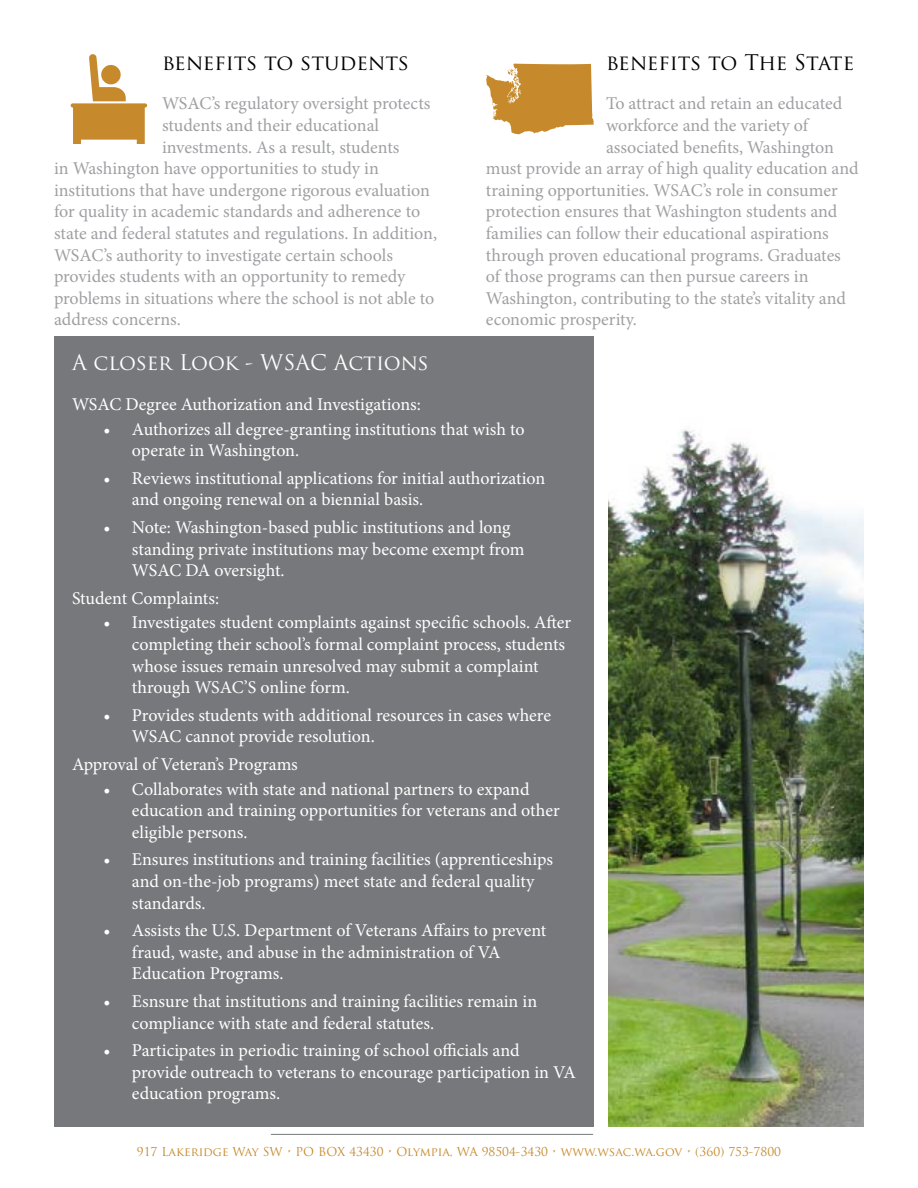
<style>
.page{position:relative;width:918px;height:1188px;background:#fff}
.page>*{position:absolute;margin:0;border:0;box-sizing:border-box;transform-origin:0 0}
.t1{font:21px "Trajan Pro";color:#010000}
.t2{font:21px "Trajan Pro";color:#fff}
.t3{font:18px/21.6px "Minion Pro";letter-spacing:-.005em;color:#fff}
.t4{font:18px "Minion Pro";letter-spacing:-.005em;color:#9fa0a3}
.t5{font:12px "Trajan Pro";color:#c6892b}
</style>
<div class="page">
<img style="left:608px;top:429px;width:256px;height:698px">
<hr style="left:271px;top:1134px;width:322px;height:1px;background:#76787b">
<svg style="left:71px;top:54px;width:76px;height:90px"></svg>
<svg style="left:486px;top:64px;width:108px;height:70px"></svg>
<div style="left:54px;top:337px;width:540px;height:790px;background:#76787b"></div>
<p class="t1" style="left:162px;top:49px;width:249px">benefits to students</p>
<p class="t4" style="left:162px;top:92px;width:270px">WSAC’s regulatory oversight protects</p>
<p class="t4" style="left:162px;top:113px;width:219px">students and their educational</p>
<p class="t4" style="left:162px;top:135px;width:239px">investments. As a result, students</p>
<p class="t4" style="left:54px;top:156px;width:326px">in Washington have opportunities to study in</p>
<p class="t4" style="left:54px;top:178px;width:378px">institutions that have undergone rigorous evaluation</p>
<p class="t4" style="left:54px;top:200px;width:368px">for quality in academic standards and adherence to</p>
<p class="t4" style="left:54px;top:221px;width:385px">state and federal statutes and regulations. In addition,</p>
<p class="t4" style="left:54px;top:243px;width:341px">WSAC’s authority to investigate certain schools</p>
<p class="t4" style="left:54px;top:264px;width:353px">provides students with an opportunity to remedy</p>
<p class="t4" style="left:54px;top:286px;width:382px">problems in situations where the school is not able to</p>
<p class="t4" style="left:54px;top:308px;width:129px">address concerns.</p>
<p class="t1" style="left:606px;top:49px;width:250px">benefits to The State</p>
<p class="t4" style="left:606px;top:92px;width:238px">To attract and retain an educated</p>
<p class="t4" style="left:606px;top:113px;width:204px">workforce and the variety of</p>
<p class="t4" style="left:606px;top:135px;width:230px">associated benefits, Washington</p>
<p class="t4" style="left:486px;top:156px;width:374px">must provide an array of high quality education and</p>
<p class="t4" style="left:486px;top:178px;width:353px">training opportunities. WSAC’s role in consumer</p>
<p class="t4" style="left:486px;top:200px;width:353px">protection ensures that Washington students and</p>
<p class="t4" style="left:486px;top:221px;width:344px">families can follow their educational aspirations</p>
<p class="t4" style="left:486px;top:243px;width:356px">through proven educational programs. Graduates</p>
<p class="t4" style="left:486px;top:264px;width:324px">of those programs can then pursue careers in</p>
<p class="t4" style="left:486px;top:286px;width:361px">Washington, contributing to the state’s vitality and</p>
<p class="t4" style="left:486px;top:308px;width:152px">economic prosperity.</p>
<p class="t2" style="left:72px;top:349px;width:358px">A closer Look - WSAC Actions</p>
<p class="t3" style="left:72px;top:393px;width:350px">WSAC Degree Authorization and Investigations:</p>
<p class="t3" style="left:132px;top:418px;width:394px;text-indent:-28px">• Authorizes all degree-granting institutions that wish to operate in Washington.</p>
<p class="t3" style="left:132px;top:467px;width:415px;text-indent:-28px">• Reviews institutional applications for initial authorization and ongoing renewal on a biennial basis.</p>
<p class="t3" style="left:132px;top:516px;width:394px;text-indent:-28px">• Note: Washington-based public institutions and long standing private institutions may become exempt from<br>WSAC DA oversight.</p>
<p class="t3" style="left:72px;top:587px;width:149px">Student Complaints:</p>
<p class="t3" style="left:132px;top:612px;width:441px;text-indent:-28px">• Investigates student complaints against specific schools. After completing their school’s formal complaint process, students whose issues remain unresolved may submit a complaint through WSAC’S online form.</p>
<p class="t3" style="left:132px;top:704px;width:421px;text-indent:-28px">• Provides students with additional resources in cases where<br>WSAC cannot provide resolution.</p>
<p class="t3" style="left:72px;top:753px;width:227px">Approval of Veteran’s Programs</p>
<p class="t3" style="left:132px;top:778px;width:429px;text-indent:-28px">• Collaborates with state and national partners to expand education and training opportunities for veterans and other eligible persons.</p>
<p class="t3" style="left:132px;top:849px;width:423px;text-indent:-28px">• Ensures institutions and training facilities (apprenticeships and on-the-job programs) meet state and federal quality standards.</p>
<p class="t3" style="left:132px;top:920px;width:416px;text-indent:-28px">• Assists the U.S. Department of Veterans Affairs to prevent fraud, waste, and abuse in the administration of VA<br>Education Programs.</p>
<p class="t3" style="left:132px;top:990px;width:407px;text-indent:-28px">• Esnsure that institutions and training facilities remain in compliance with state and federal statutes.</p>
<p class="t3" style="left:132px;top:1040px;width:446px;text-indent:-28px">• Participates in periodic training of school officials and provide outreach to veterans to encourage participation in VA education programs.</p>
<p class="t5" style="left:137px;top:1144px;width:646px">917 Lakeridge Way SW • PO BOX 43430 • Olympia, WA 98504-3430 • www.wsac.wa.gov • (360) 753-7800</p>
</div>
